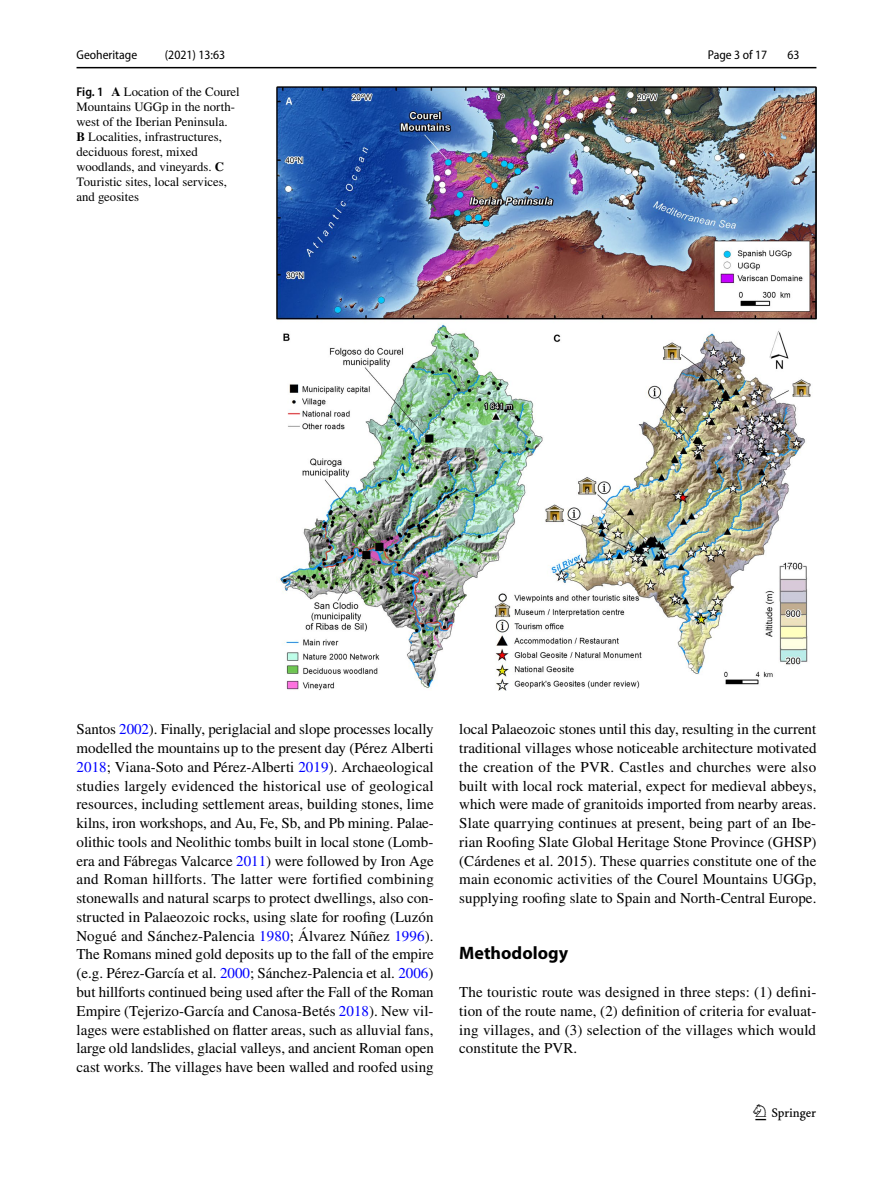
<style>
.page{position:relative;width:893px;height:1187px;background:#fff}
.page>*{position:absolute;margin:0;border:0;box-sizing:border-box;transform-origin:0 0}
.t1{font:22.5px "Springnew Regular 3";color:#000}
.t2{font:700 18px "Myriad Pro";color:#000}
.t3{font:15px/18.8px "STIX";letter-spacing:.005em;color:#000;text-align:justify}
.t4{font:12.75px/15px "STIX";color:#000}
.t5{font:semi-condensed 12.75px "Myriad Pro";color:#000}
.s1{font-family:"Myriad Pro";font-weight:600;font-stretch:semi-condensed}
.s2{font-weight:700}
.s3{color:#00f}
</style>
<div class="page">
<hr style="left:77px;top:67px;width:739px;height:1px;background:#000">
<img style="left:276px;top:87px;width:540px;height:603px">
<p class="t5" style="left:77px;top:48px;width:62px">Geoheritage</p>
<p class="t5" style="left:165px;top:48px;width:62px">(2021) 13:63</p>
<p class="t4" style="left:77px;top:85px;width:165px"><span class="s1">Fig. 1</span> <span class="s2">A</span> Location of the Courel<br>Mountains UGGp in the north&shy;west of the Iberian Peninsula.<br><span class="s2">B</span> Localities, infrastructures, deciduous forest, mixed woodlands, and vineyards. <span class="s2">C<br></span>Touristic sites, local services, and geosites</p>
<p class="t5" style="left:708px;top:48px;width:61px">Page 3 of 17</p>
<p class="t5" style="left:787px;top:48px;width:14px">63</p>
<p class="t3" style="left:77px;top:721px;width:359px">Santos <span class="s3">2002</span>). Finally, periglacial and slope processes locally modelled the mountains up to the present day (Pérez Alberti <span class="s3">2018</span>; Viana-Soto and Pérez-Alberti <span class="s3">2019</span>). Archaeological studies largely evidenced the historical use of geological resources, including settlement areas, building stones, lime kilns, iron workshops, and Au, Fe, Sb, and Pb mining. Palae&shy;olithic tools and Neolithic tombs built in local stone (Lomb&shy;era and Fábregas Valcarce <span class="s3">2011</span>) were followed by Iron Age and Roman hillforts. The latter were fortified combining stonewalls and natural scarps to protect dwellings, also con&shy;structed in Palaeozoic rocks, using slate for roofing (Luzón Nogué and Sánchez-Palencia <span class="s3">1980</span>; Álvarez Núñez <span class="s3">1996</span>).<br>The Romans mined gold deposits up to the fall of the empire (e.g. Pérez-García et al. <span class="s3">2000</span>; Sánchez-Palencia et al. <span class="s3">2006</span>) but hillforts continued being used after the Fall of the Roman Empire (Tejerizo-García and Canosa-Betés <span class="s3">2018</span>). New vil&shy;lages were established on flatter areas, such as alluvial fans, large old landslides, glacial valleys, and ancient Roman open cast works. The villages have been walled and roofed using</p>
<p class="t3" style="left:459px;top:721px;width:359px">local Palaeozoic stones until this day, resulting in the current traditional villages whose noticeable architecture motivated the creation of the PVR. Castles and churches were also built with local rock material, expect for medieval abbeys, which were made of granitoids imported from nearby areas.<br>Slate quarrying continues at present, being part of an Ibe&shy;rian Roofing Slate Global Heritage Stone Province (GHSP) (Cárdenes et al. 2015). These quarries constitute one of the main economic activities of the Courel Mountains UGGp, supplying roofing slate to Spain and North-Central Europe.</p>
<p class="t2" style="left:459px;top:941px;width:110px">Methodology</p>
<p class="t3" style="left:459px;top:983px;width:359px">The touristic route was designed in three steps: (1) defini&shy;tion of the route name, (2) definition of criteria for evaluat&shy;ing villages, and (3) selection of the villages which would constitute the PVR.</p>
<h1 class="t1" style="left:755px;top:1104px;width:62px">1 3</h1>
</div>
